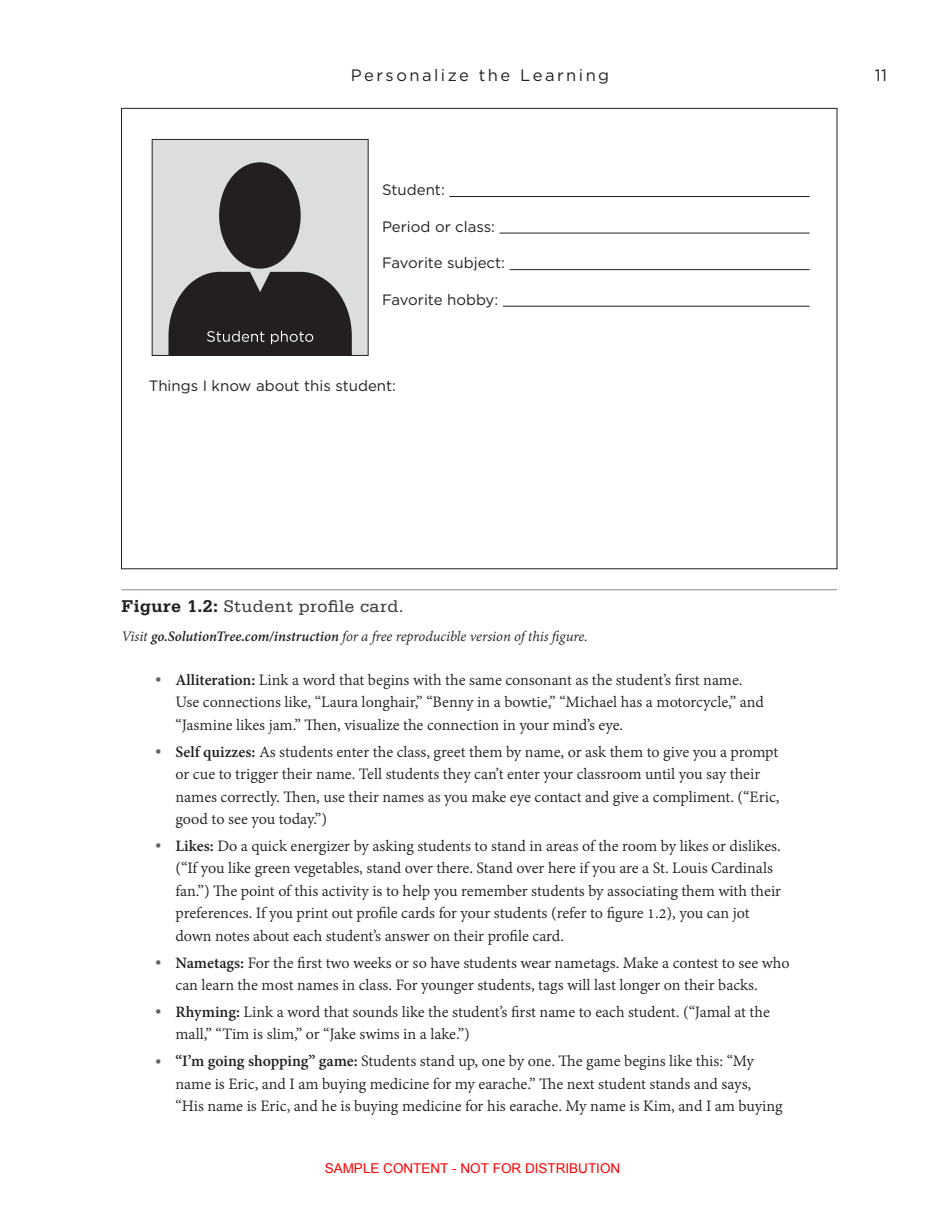
<style>
.page{position:relative;width:945px;height:1215px;background:#fff}
.page>*{position:absolute;margin:0;border:0;box-sizing:border-box;transform-origin:0 0}
.figure_caption_-_wit{font:18px "Serifa Std";letter-spacing:.02em;color:#3e3e3f}
.t1{font:17.25px/22.5px "Adobe Devanagari";color:#231f20}
.t2{font:16.5px "Gotham";letter-spacing:.15em;color:#231f20}
.source_note{font:italic 15.75px "Adobe Devanagari";letter-spacing:-.01em;color:#231f20}
.figure_text{font:15px "Gotham";color:#231f20}
.t3{font:13.5px "Arial";color:#f00}
.s1{font-weight:700;color:#231f20}
.s2{font-weight:700}
.s3{font-weight:700;color:#636366}
</style>
<div class="page">
<hr style="left:122px;top:589px;width:715px;height:1px;background:#939598">
<hr style="left:449px;top:196px;width:361px;height:1px;background:#231f20">
<hr style="left:500px;top:233px;width:310px;height:1px;background:#231f20">
<hr style="left:510px;top:269px;width:300px;height:1px;background:#231f20">
<hr style="left:503px;top:306px;width:307px;height:1px;background:#231f20">
<div style="left:152px;top:139px;width:216px;height:216px;background:#dcdddf"></div>
<div style="left:219px;top:162px;width:82px;height:107px;background:#231f20;border-radius:50%"></div>
<div style="left:152px;top:139px;width:217px;height:217px;border:1px solid #231f20"></div>
<svg style="left:168px;top:272px;width:184px;height:83px;background:#3b3738"></svg>
<p class="t2" style="left:351px;top:64px;width:260px">Personalize the Learning</p>
<p class="t2" style="left:875px;top:64px;width:14px">11</p>
<p class="figure_text" style="left:382px;top:180px;width:64px">Student:</p>
<p class="figure_text" style="left:382px;top:217px;width:115px">Period or class:</p>
<p class="figure_text" style="left:382px;top:253px;width:125px">Favorite subject:</p>
<p class="figure_text" style="left:382px;top:290px;width:118px">Favorite hobby:</p>
<p class="figure_text" style="left:149px;top:376px;width:249px">Things I know about this student:</p>
<p class="figure_caption_-_wit" style="left:122px;top:596px;width:284px"><span class="s1">Figure 1.2:</span> Student profile card.</p>
<p class="source_note" style="left:122px;top:628px;width:468px">Visit <span class="s2">go.SolutionTree.com/instruction</span> for a free reproducible version of this figure.</p>
<p class="t1" style="left:176px;top:670px;width:590px;text-indent:-20px"><span class="s3">•</span> <span class="s2">Alliteration:</span> Link a word that begins with the same consonant as the student’s first name.<br>Use connections like, “Laura longhair,” “Benny in a bowtie,” “Michael has a motorcycle,” and “Jasmine likes jam.” Then, visualize the connection in your mind’s eye.</p>
<p class="t1" style="left:176px;top:742px;width:606px;text-indent:-20px"><span class="s3">•</span> <span class="s2">Self quizzes:</span> As students enter the class, greet them by name, or ask them to give you a prompt or cue to trigger their name. Tell students they can’t enter your classroom until you say their names correctly. Then, use their names as you make eye contact and give a compliment. (“Eric, good to see you today.”)</p>
<p class="t1" style="left:176px;top:836px;width:607px;text-indent:-20px"><span class="s3">•</span> <span class="s2">Likes:</span> Do a quick energizer by asking students to stand in areas of the room by likes or dislikes. (“If you like green vegetables, stand over there. Stand over here if you are a St. Louis Cardinals fan.”) The point of this activity is to help you remember students by associating them with their preferences. If you print out profile cards for your students (refer to figure 1.2), you can jot down notes about each student’s answer on their profile card.</p>
<p class="t1" style="left:176px;top:953px;width:616px;text-indent:-20px"><span class="s3">•</span> <span class="s2">Nametags:</span> For the first two weeks or so have students wear nametags. Make a contest to see who can learn the most names in class. For younger students, tags will last longer on their backs.</p>
<p class="t1" style="left:176px;top:1002px;width:596px;text-indent:-20px"><span class="s3">•</span> <span class="s2">Rhyming:</span> Link a word that sounds like the student’s first name to each student. (“Jamal at the mall,” “Tim is slim,” or “Jake swims in a lake.”)</p>
<p class="t1" style="left:176px;top:1051px;width:609px;text-indent:-20px"><span class="s3">•</span> <span class="s2">“I’m going shopping” game:</span> Students stand up, one by one. The game begins like this: “My name is Eric, and I am buying medicine for my earache.” The next student stands and says, “His name is Eric, and he is buying medicine for his earache. My name is Kim, and I am buying</p>
<p class="t3" style="left:325px;top:1159px;width:297px">SAMPLE CONTENT - NOT FOR DISTRIBUTION</p>
</div>
